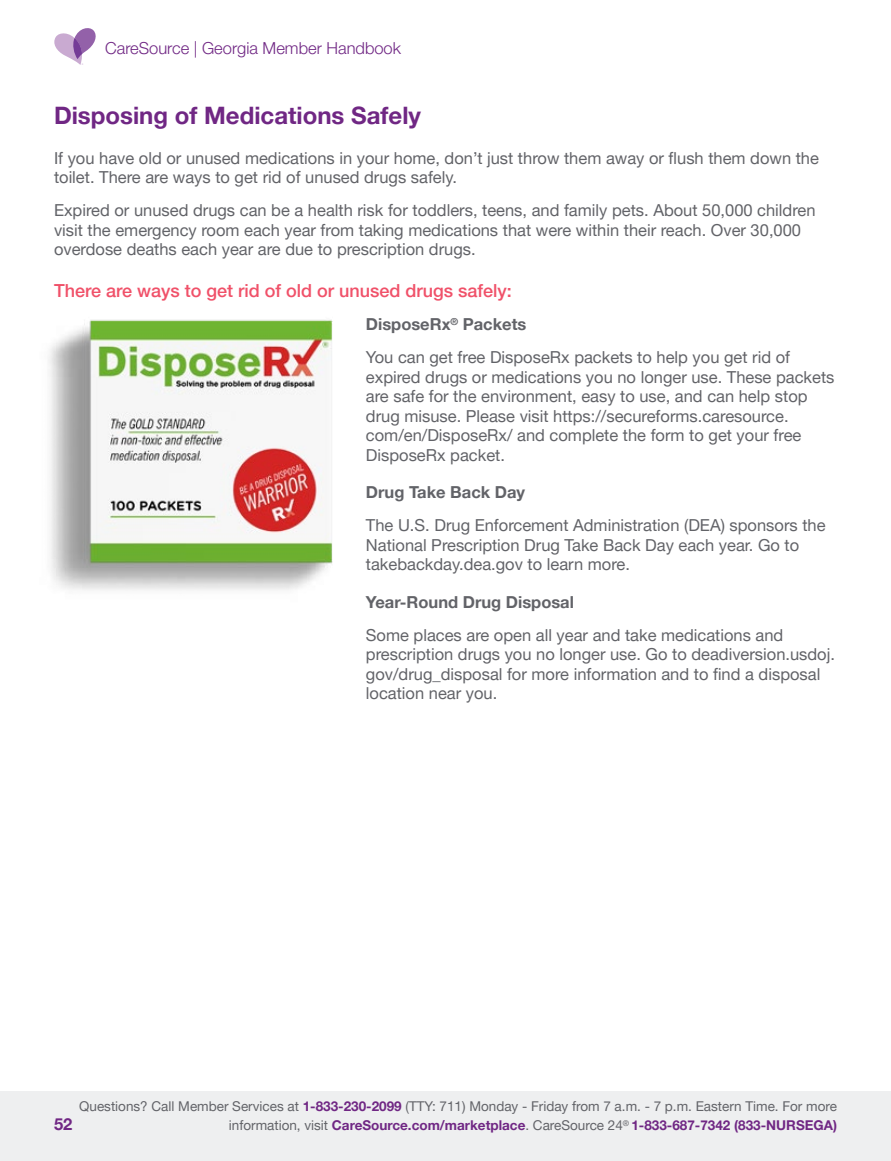
<style>
.page{position:relative;width:891px;height:1161px;background:#fff}
.page>*{position:absolute;margin:0;border:0;box-sizing:border-box;transform-origin:0 0}
.t1{font:700 24px "Helvetica Neue LT Pro";color:#702784}
.t2{font:500 18px "Helvetica Neue LT Pro";color:#f05169}
.t3{font:16.5px/19.5px "Helvetica Neue LT Pro";color:#626368}
.t4{font:700 16.5px "Helvetica Neue LT Pro";color:#626368}
.t5{font:300 16.5px "Helvetica Neue LT Pro";color:#702784}
.t6{font:700 16.5px "Helvetica Neue LT Pro";color:#702784}
.t7{font:13.5px/19.5px "Helvetica Neue LT Pro";color:#626368;text-align:right}
.s1{font-weight:700;color:#702784}
</style>
<div class="page">
<div style="left:0;top:1091px;width:891px;height:70px;background:#eeeff0"></div>
<svg style="left:54px;top:28px;width:42px;height:37px"></svg>
<img style="left:48px;top:320px;width:285px;height:270px">
<p class="t5" style="left:105px;top:38px;width:297px">CareSource | Georgia Member Handbook</p>
<h3 class="t1" style="left:54px;top:100px;width:368px">Disposing of Medications Safely</h3>
<p class="t3" style="left:54px;top:148px;width:767px">If you have old or unused medications in your home, don’t just throw them away or flush them down the toilet. There are ways to get rid of unused drugs safely.</p>
<p class="t3" style="left:54px;top:200px;width:763px">Expired or unused drugs can be a health risk for toddlers, teens, and family pets. About 50,000 children visit the emergency room each year from taking medications that were within their reach. Over 30,000 overdose deaths each year are due to prescription drugs.</p>
<p class="t2" style="left:54px;top:280px;width:459px">There are ways to get rid of old or unused drugs safely:</p>
<h4 class="t4" style="left:366px;top:314px;width:162px">DisposeRx<sup>®</sup> Packets</h4>
<p class="t3" style="left:366px;top:347px;width:470px">You can get free DisposeRx packets to help you get rid of expired drugs or medications you no longer use. These packets are safe for the environment, easy to use, and can help stop drug misuse. Please visit https://secureforms.caresource. com/en/DisposeRx/ and complete the form to get your free DisposeRx packet.</p>
<h4 class="t4" style="left:366px;top:482px;width:161px">Drug Take Back Day</h4>
<p class="t3" style="left:366px;top:515px;width:461px">The U.S. Drug Enforcement Administration (DEA) sponsors the<br>National Prescription Drug Take Back Day each year. Go to takebackday.dea.gov to learn more.</p>
<h4 class="t4" style="left:366px;top:592px;width:210px">Year-Round Drug Disposal</h4>
<p class="t3" style="left:366px;top:625px;width:471px">Some places are open all year and take medications and prescription drugs you no longer use. Go to deadiversion.usdoj. gov/drug_disposal for more information and to find a disposal location near you.</p>
<p class="t7" style="left:79px;top:1096px;width:759px">Questions? Call Member Services at <span class="s1">1-833-230-2099</span> (TTY: 711) Monday - Friday from 7 a.m. - 7 p.m. Eastern Time. For more information, visit <span class="s1">CareSource.com/marketplace</span>. CareSource 24<sup>®</sup> <span class="s1">1-833-687-7342 (833-NURSEGA)</span></p>
<p class="t6" style="left:54px;top:1114px;width:20px">52</p>
</div>
